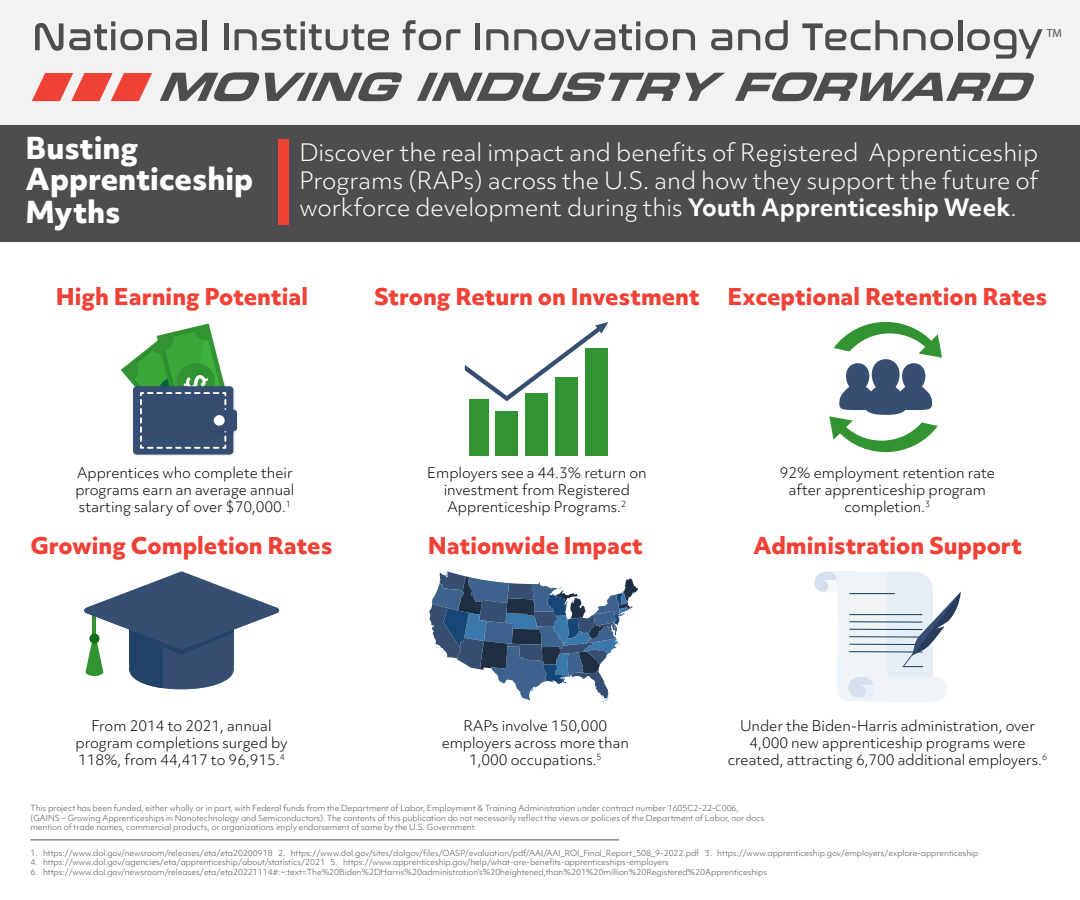
<style>
.page{position:relative;width:1080px;height:900px;background:#fff}
.page>*{position:absolute;margin:0;border:0;box-sizing:border-box;transform-origin:0 0}
.t1{font:800 29px/31.8px "Objektiv Mk 3";color:#fff}
.t2{font:300 23px/27.6px "Objektiv Mk 3";color:#fff;text-align:justify}
.t3{font:800 22.2px "Objektiv Mk 3";color:#ef4136}
.t4{font:300 14px/16.9px "Objektiv Mk 3";color:#000;text-align:center}
.t5{font:11.7px "Myriad Pro";color:#4d4d4f}
.t6{font:300 8px/9.6px "Objektiv Mk 1";color:#4d4d4f}
.s1{font-weight:700}
</style>
<div class="page">
<div style="left:0;top:114px;width:1080px;height:128px;background:#4d4d4f"></div>
<div style="left:0;top:0;width:1080px;height:124px;background:#f2f2f2"></div>
<svg style="left:35px;top:23px;width:28px;height:28px"></svg>
<svg style="left:69px;top:21px;width:101px;height:29px"></svg>
<svg style="left:176px;top:29px;width:21px;height:21px"></svg>
<hr style="left:203px;top:20px;width:4px;height:30px;background:#4d4d4f">
<hr style="left:224px;top:23px;width:4px;height:27px;background:#4d4d4f">
<svg style="left:235px;top:21px;width:154px;height:29px"></svg>
<svg style="left:403px;top:20px;width:58px;height:30px"></svg>
<div style="left:475px;top:23px;width:5px;height:27px;background:#4d4d4f"></div>
<svg style="left:486px;top:29px;width:22px;height:21px"></svg>
<svg style="left:514px;top:21px;width:181px;height:30px"></svg>
<svg style="left:711px;top:29px;width:21px;height:21px"></svg>
<svg style="left:738px;top:20px;width:50px;height:30px"></svg>
<svg style="left:802px;top:20px;width:151px;height:30px"></svg>
<hr style="left:958px;top:20px;width:4px;height:30px;background:#4d4d4f">
<svg style="left:967px;top:29px;width:76px;height:30px"></svg>
<svg style="left:160px;top:72px;width:242px;height:29px"></svg>
<svg style="left:417px;top:72px;width:308px;height:29px"></svg>
<svg style="left:735px;top:72px;width:299px;height:29px"></svg>
<svg style="left:32px;top:73px;width:120px;height:28px"></svg>
<div style="left:279px;top:140px;width:10px;height:85px;background:#ef4136"></div>
<div style="left:469px;top:400px;width:20px;height:56px;background:#329332"></div>
<div style="left:496px;top:412px;width:22px;height:44px;background:#329332"></div>
<div style="left:525px;top:394px;width:23px;height:62px;background:#329332"></div>
<div style="left:555px;top:377px;width:23px;height:79px;background:#329332"></div>
<div style="left:585px;top:349px;width:22px;height:107px;background:#329332"></div>
<svg style="left:465px;top:322px;width:143px;height:79px"></svg>
<svg style="left:829px;top:322px;width:113px;height:130px"></svg>
<svg style="left:84px;top:571px;width:196px;height:119px"></svg>
<div style="left:89px;top:634px;width:10px;height:10px;background:#176d17;border-radius:50%"></div>
<svg style="left:814px;top:571px;width:147px;height:130px"></svg>
<svg style="left:121px;top:323px;width:114px;height:133px"></svg>
<img style="left:207px;top:408px;width:31px;height:26px">
<div style="left:209px;top:410px;width:28px;height:21px;background:#354e71;border-radius:3px"></div>
<div style="left:214px;top:415px;width:11px;height:11px;background:#fff;border-radius:50%"></div>
<svg style="left:429px;top:572px;width:209px;height:130px"></svg>
<hr style="left:31px;top:840px;width:588px;height:1px;background:#4d4d4f">
<h3 class="t5" style="left:1047px;top:27px;width:17px">TM</h3>
<h1 class="t1" style="left:26px;top:132px;width:229px">Busting<br>Apprenticeship<br>Myths</h1>
<h2 class="t2" style="left:299px;top:139px;width:741px">Discover the real impact and benefits of Registered Apprenticeship Programs (RAPs) across the U.S. and how they support the future of workforce development during this <span class="s1">Youth Apprenticeship Week</span>.</h2>
<h3 class="t3" style="left:56px;top:280px;width:254px">High Earning Potential</h3>
<h3 class="t3" style="left:374px;top:280px;width:675px">Strong Return on Investment Exceptional Retention Rates</h3>
<h3 class="t4" style="left:75px;top:465px;width:221px;text-align:left">Apprentices who complete their programs earn an average annual starting salary of over $70,000.<sup>1</sup></h3>
<h3 class="t4" style="left:780px;top:465px;width:217px">92% employment retention rate after apprenticeship program completion.<sup>3</sup></h3>
<h3 class="t4" style="left:427px;top:465px;width:221px">Employers see a 44.3% return on investment from Registered<br>Apprenticeship Programs.<sup>2</sup></h3>
<h3 class="t3" style="left:30px;top:529px;width:304px">Growing Completion Rates</h3>
<h3 class="t3" style="left:428px;top:529px;width:216px">Nationwide Impact</h3>
<h3 class="t3" style="left:753px;top:529px;width:270px">Administration Support</h3>
<h3 class="t4" style="left:76px;top:718px;width:214px">From 2014 to 2021, annual program completions surged by<br>118%, from 44,417 to 96,915.<sup>4</sup></h3>
<h3 class="t4" style="left:442px;top:718px;width:189px">RAPs involve 150,000 employers across more than<br>1,000 occupations.<sup>5</sup></h3>
<h3 class="t4" style="left:728px;top:718px;width:321px">Under the Biden-Harris administration, over<br>4,000 new apprenticeship programs were created, attracting 6,700 additional employers.<sup>6</sup></h3>
<p class="t6" style="left:31px;top:803px;width:735px">This project has been funded, either wholly or in part, with Federal funds from the Department of Labor, Employment &amp; Training Administration under contract number 1605C2-22-C006, (GAINS – Growing Apprenticeships in Nanotechnology and Semiconductors). The contents of this publication do not necessarily reflect the views or policies of the Department of Labor, nor docs mention of trade names, commercial products, or organizations imply endorsement of same by the U.S. Government.</p>
<p class="t6" style="left:31px;top:848px;width:949px">1. https://www.dol.gov/newsroom/releases/eta/eta20200918 2. https://www.dol.gov/sites/dolgov/files/OASP/evaluation/pdf/AAI/AAI_ROI_Final_Report_508_9-2022.pdf 3. https://www.apprenticeship.gov/employers/explore-apprenticeship</p>
<p class="t6" style="left:31px;top:858px;width:640px">4. https://www.dol.gov/agencies/eta/apprenticeship/about/statistics/2021 5. https://www.apprenticeship.gov/help/what-are-benefits-apprenticeships-employers</p>
<p class="t6" style="left:31px;top:867px;width:738px">6. https://www.dol.gov/newsroom/releases/eta/eta20221114#:~:text=The%20Biden%2DHarris%20administration's%20heightened,than%201%20million%20Registered%20Apprenticeships</p>
</div>
